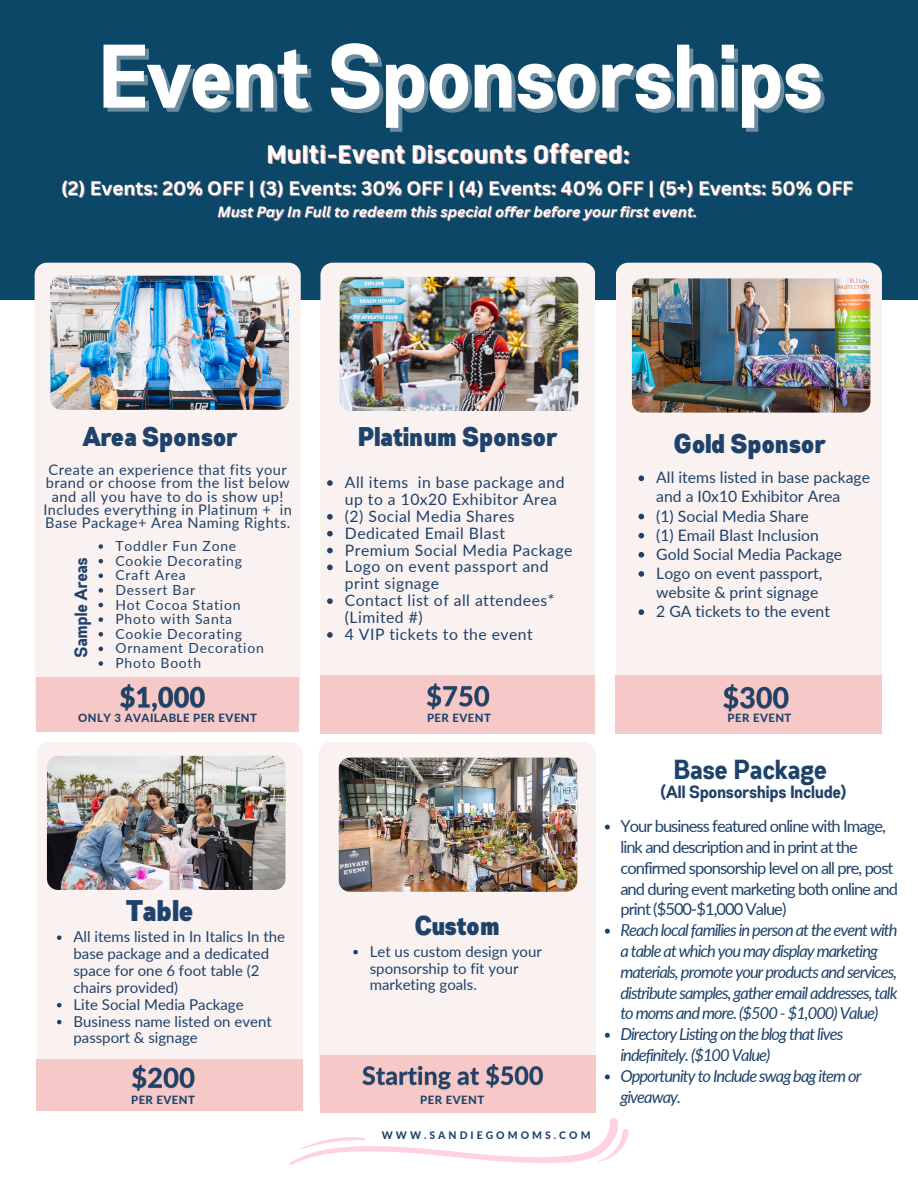
<style>
.page{position:relative;width:918px;height:1188px;background:#fff}
.page>*{position:absolute;margin:0;border:0;box-sizing:border-box;transform-origin:0 0}
.t1{font:700 90px "Gabriel Sans Cond";color:#fff}
.t2{font:38.4px "Oswald";color:#1e426a}
.t3{font:900 29.85px "Gabriel Sans Cond";color:#1e426a}
.t4{font:700 28.05px "Anteb";color:#fff}
.t5{font:700 27.6px "Gabriel Sans Cond";color:#1e426a}
.t6{font:900 27px "Gabriel Sans Cond";color:#1e426a}
.t7{font:700 19.05px "Canva Sans";color:#fff}
.t8{font:700 17.7px "Gabriel Sans Cond";color:#1e426a}
.t9{font:16.65px "Oswald";color:#1e426a}
.t10{font:italic 16.5px/20.9px "Lato";letter-spacing:-.055em;color:#1e426a}
.t11{font:16.5px/20.9px "Lato";letter-spacing:-.055em;color:#1e426a}
.t12{font:15.75px/16.8px "Lato";letter-spacing:.03em;color:#1e426a}
.t13{font:15.75px/19.2px "Lato";color:#1e426a}
.t14{font:15px/16.8px "Lato";color:#1e426a}
.t15{font:14.7px/13.4px "Lato";letter-spacing:.03em;color:#1e426a;text-align:center}
.t16{font:italic 700 14.55px "Canva Sans";color:#fff}
.t17{font:13.95px "Lato";letter-spacing:.055em;color:#1e426a}
.t18{font:800 11.4px "Lato";letter-spacing:.04em;color:#1e426a}
.t19{font:800 10.5px "Lato";letter-spacing:.29em;color:#1e426a}
</style>
<div class="page">
<div style="left:0;top:0;width:918px;height:300px;background:#0c4767"></div>
<div style="left:35px;top:263px;width:266px;height:469px;background:#faf1f1;border-radius:12px"></div>
<div style="left:320px;top:263px;width:275px;height:468px;background:#faf1f1;border-radius:12px"></div>
<div style="left:37px;top:677px;width:262px;height:55px;background:#f6c8c7"></div>
<div style="left:320px;top:675px;width:275px;height:58px;background:#f6c8c7"></div>
<div style="left:37px;top:742px;width:266px;height:369px;background:#faf1f1;border-radius:12px"></div>
<div style="left:36px;top:1059px;width:267px;height:52px;background:#f6c8c7"></div>
<img style="left:50px;top:276px;width:239px;height:134px;border-radius:11px">
<img style="left:340px;top:277px;width:238px;height:134px;border-radius:11px">
<img style="left:47px;top:756px;width:238px;height:134px;border-radius:11px">
<div style="left:318px;top:742px;width:278px;height:369px;background:#faf1f1;border-radius:12px"></div>
<div style="left:321px;top:1055px;width:275px;height:58px;background:#f6c8c7"></div>
<img style="left:339px;top:758px;width:238px;height:134px;border-radius:11px">
<div style="left:616px;top:263px;width:266px;height:458px;background:#faf1f1;border-radius:12px"></div>
<div style="left:616px;top:675px;width:266px;height:58px;background:#f6c8c7"></div>
<img style="left:632px;top:278px;width:238px;height:135px;border-radius:11px">
<img style="left:426px;top:683px;width:64px;height:27px">
<img style="left:132px;top:1064px;width:63px;height:27px">
<svg style="left:327px;top:480px;width:6px;height:6px"></svg>
<svg style="left:327px;top:514px;width:6px;height:6px"></svg>
<svg style="left:327px;top:531px;width:6px;height:5px"></svg>
<svg style="left:327px;top:548px;width:6px;height:5px"></svg>
<svg style="left:327px;top:565px;width:6px;height:5px"></svg>
<svg style="left:327px;top:598px;width:6px;height:6px"></svg>
<svg style="left:327px;top:632px;width:6px;height:6px"></svg>
<img style="left:723px;top:684px;width:66px;height:28px">
<svg style="left:639px;top:475px;width:5px;height:6px"></svg>
<svg style="left:639px;top:514px;width:5px;height:5px"></svg>
<svg style="left:639px;top:533px;width:5px;height:5px"></svg>
<svg style="left:639px;top:552px;width:5px;height:6px"></svg>
<svg style="left:639px;top:571px;width:5px;height:6px"></svg>
<svg style="left:639px;top:609px;width:5px;height:6px"></svg>
<svg style="left:57px;top:935px;width:4px;height:5px"></svg>
<svg style="left:57px;top:1003px;width:4px;height:4px"></svg>
<svg style="left:57px;top:1020px;width:4px;height:4px"></svg>
<svg style="left:605px;top:825px;width:5px;height:5px"></svg>
<svg style="left:605px;top:929px;width:5px;height:5px"></svg>
<svg style="left:605px;top:1033px;width:5px;height:5px"></svg>
<svg style="left:605px;top:1074px;width:5px;height:5px"></svg>
<img style="left:120px;top:684px;width:85px;height:28px">
<svg style="left:99px;top:544px;width:4px;height:5px"></svg>
<svg style="left:99px;top:559px;width:4px;height:4px"></svg>
<svg style="left:99px;top:574px;width:4px;height:4px"></svg>
<svg style="left:99px;top:588px;width:4px;height:5px"></svg>
<svg style="left:99px;top:603px;width:4px;height:4px"></svg>
<svg style="left:99px;top:617px;width:4px;height:5px"></svg>
<svg style="left:99px;top:632px;width:4px;height:5px"></svg>
<svg style="left:99px;top:647px;width:4px;height:4px"></svg>
<svg style="left:99px;top:661px;width:4px;height:5px"></svg>
<img style="left:362px;top:1063px;width:181px;height:27px">
<svg style="left:353px;top:950px;width:5px;height:4px"></svg>
<svg style="left:289px;top:1118px;width:340px;height:47px"></svg>
<p class="t1" style="left:101px;top:37px;width:725px">Event Sponsorships</p>
<p class="t4" style="left:266px;top:142px;width:365px">Multi-Event Discounts Offered:</p>
<p class="t7" style="left:61px;top:175px;width:794px">(2) Events: 20% OFF | (3) Events: 30% OFF | (4) Events: 40% OFF | (5+) Events: 50% OFF</p>
<p class="t16" style="left:217px;top:201px;width:481px">Must Pay In Full to redeem this special offer before your first event.</p>
<p class="t6" style="left:84px;top:425px;width:156px">Area Sponsor</p>
<p class="t15" style="left:43px;top:463px;width:250px">Create an experience that fits your brand or choose from the list below and all you have to do is show up!<br>Includes everything in Platinum + in Base Package+ Area Naming Rights.</p>
<p class="t2" style="left:69px;top:452px;width:184px">Gold Sponsor</p>
<p class="t17" style="left:115px;top:537px;width:122px">Toddler Fun Zone</p>
<p class="t17" style="left:115px;top:552px;width:128px">Cookie Decorating</p>
<p class="t17" style="left:115px;top:566px;width:72px">Craft Area</p>
<p class="t17" style="left:115px;top:581px;width:81px">Dessert Bar</p>
<p class="t17" style="left:115px;top:596px;width:127px">Hot Cocoa Station</p>
<p class="t17" style="left:115px;top:610px;width:118px">Photo with Santa</p>
<p class="t17" style="left:115px;top:625px;width:128px">Cookie Decorating</p>
<p class="t17" style="left:115px;top:640px;width:150px">Ornament Decoration</p>
<p class="t17" style="left:115px;top:654px;width:87px">Photo Booth</p>
<p class="t8" style="left:73px;top:657px;width:101px;rotate:-90deg">Sample Areas</p>
<p class="t9" style="left:74px;top:597px;width:130px">$750 ($1000+ Value)</p>
<p class="t18" style="left:78px;top:711px;width:180px">ONLY 3 AVAILABLE PER EVENT</p>
<p class="t6" style="left:358px;top:425px;width:201px">Platinum Sponsor</p>
<p class="t12" style="left:345px;top:474px;width:221px">All items in base package and up to a 10x20 Exhibitor Area</p>
<p class="t12" style="left:345px;top:507px;width:171px">(2) Social Media Shares</p>
<p class="t12" style="left:345px;top:524px;width:162px">Dedicated Email Blast</p>
<p class="t12" style="left:345px;top:541px;width:229px">Premium Social Media Package</p>
<p class="t12" style="left:345px;top:558px;width:205px">Logo on event passport and print signage</p>
<p class="t12" style="left:345px;top:592px;width:211px">Contact list of all attendees* (Limited #)</p>
<p class="t12" style="left:345px;top:625px;width:189px">4 VIP tickets to the event</p>
<p class="t6" style="left:675px;top:432px;width:153px">Gold Sponsor</p>
<p class="t13" style="left:656px;top:468px;width:215px">All items listed in base package and a I0x10 Exhibitor Area</p>
<p class="t13" style="left:656px;top:506px;width:154px">(1) Social Media Share</p>
<p class="t13" style="left:656px;top:525px;width:164px">(1) Email Blast Inclusion</p>
<p class="t13" style="left:656px;top:544px;width:187px">Gold Social Media Package</p>
<p class="t13" style="left:656px;top:563px;width:168px">Logo on event passport, website &amp; print signage</p>
<p class="t13" style="left:656px;top:602px;width:175px">2 GA tickets to the event</p>
<p class="t18" style="left:427px;top:711px;width:65px">PER EVENT</p>
<p class="t18" style="left:728px;top:711px;width:65px">PER EVENT</p>
<p class="t5" style="left:674px;top:757px;width:155px">Base Package</p>
<p class="t8" style="left:661px;top:784px;width:188px">(All Sponsorships Include)</p>
<p class="t3" style="left:127px;top:897px;width:69px">Table</p>
<p class="t14" style="left:73px;top:928px;width:213px">All items listed in In Italics In the base package and a dedicated space for one 6 foot table (2 chairs provided)</p>
<p class="t14" style="left:73px;top:995px;width:172px">Lite Social Media Package</p>
<p class="t14" style="left:73px;top:1012px;width:200px">Business name listed on event passport &amp; signage</p>
<p class="t6" style="left:416px;top:914px;width:86px">Custom</p>
<p class="t14" style="left:370px;top:942px;width:174px">Let us custom design your sponsorship to fit your marketing goals.</p>
<p class="t18" style="left:131px;top:1093px;width:65px">PER EVENT</p>
<p class="t18" style="left:420px;top:1093px;width:65px">PER EVENT</p>
<p class="t19" style="left:382px;top:1129px;width:210px">WWW.SANDIEGOMOMS.COM</p>
<p class="t11" style="left:620px;top:815px;width:279px">Your business featured online with Image, link and description and in print at the confirmed sponsorship level on all pre, post and during event marketing both online and print ($500-$1,000 Value)</p>
<p class="t10" style="left:620px;top:919px;width:279px">Reach local families in person at the event with a table at which you may display marketing materials, promote your products and services, distribute samples, gather email addresses, talk to moms and more. ($500 - $1,000) Value)</p>
<p class="t10" style="left:620px;top:1023px;width:224px">Directory Listing on the blog that lives indefinitely. ($100 Value)</p>
<p class="t10" style="left:620px;top:1065px;width:243px">Opportunity to Include swag bag item or giveaway.</p>
</div>
